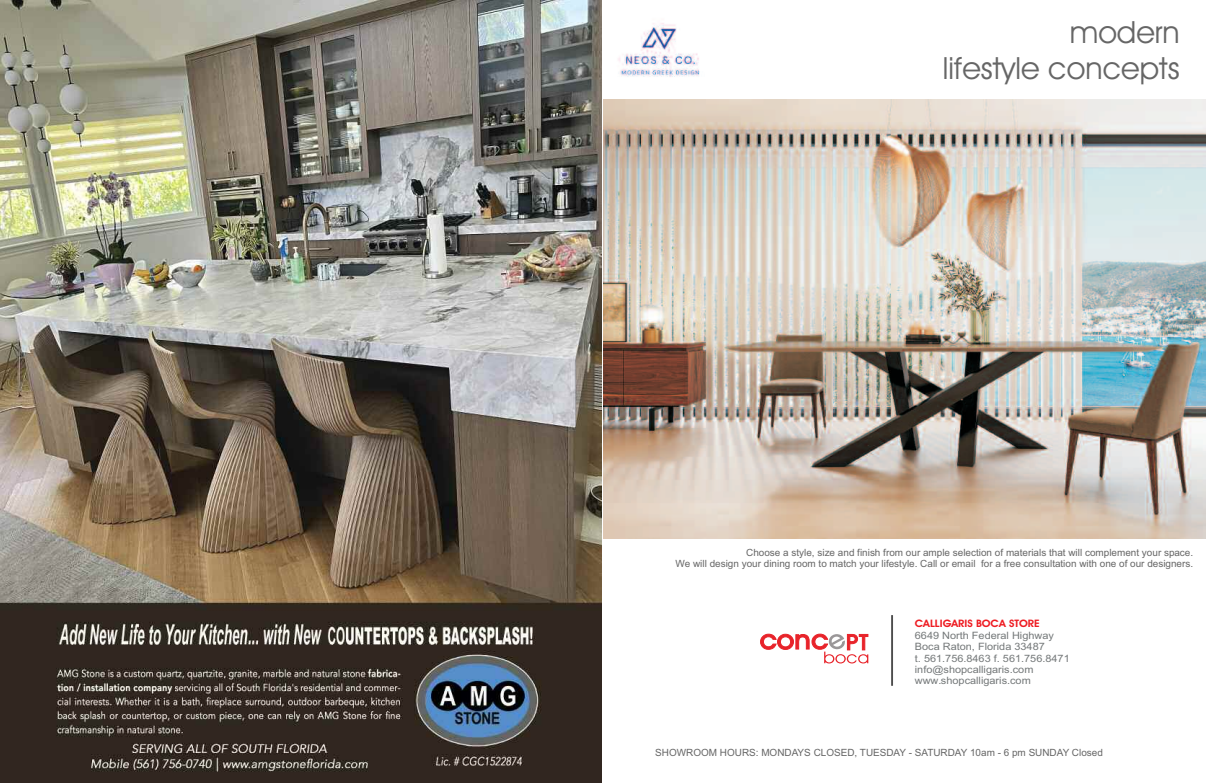
<style>
.page{position:relative;width:1206px;height:783px;background:#fff}
.page>*{position:absolute;margin:0;border:0;box-sizing:border-box;transform-origin:0 0}
.t1{font:30.7px "Avant Garde Bk BT";color:#666}
.t2{font:700 10.4px "Avant Garde Bk BT";color:#ee1d23;scale:1.08 1}
.t3{font:10.1px/11.3px "Arial";color:#747879;scale:1.08 1}
.t4{font:9.9px/11.1px "Arial";color:#666;text-align:right}
</style>
<div class="page">
<img style="left:0;top:0;width:601px;height:783px">
<img style="left:618px;top:23px;width:82px;height:54px">
<svg style="left:760px;top:634px;width:108px;height:29px"></svg>
<hr style="left:891px;top:615px;width:2px;height:71px;background:#4d4d4d">
<img style="left:603px;top:99px;width:603px;height:439px">
<h1 class="t1" style="left:1070px;top:21px;width:112px">modern</h1>
<h1 class="t1" style="left:943px;top:57px;width:238px">lifestyle concepts</h1>
<p class="t4" style="left:676px;top:548px;width:519px">Choose a style, size and finish from our ample selection of materials that will complement your space.<br>We will design your dining room to match your lifestyle. Call or email for a free consultation with one of our designers.</p>
<p class="t2" style="left:915px;top:618px;width:117px">CALLIGARIS BOCA STORE</p>
<p class="t3" style="left:915px;top:631px;width:145px">6649 North Federal Highway<br>Boca Raton, Florida 33487<br>t. 561.756.8463 f. 561.756.8471 info@shopcalligaris.com www.shopcalligaris.com</p>
<p class="t4" style="left:655px;top:748px;width:449px">SHOWROOM HOURS: MONDAYS CLOSED, TUESDAY - SATURDAY 10am - 6 pm SUNDAY Closed</p>
</div>
